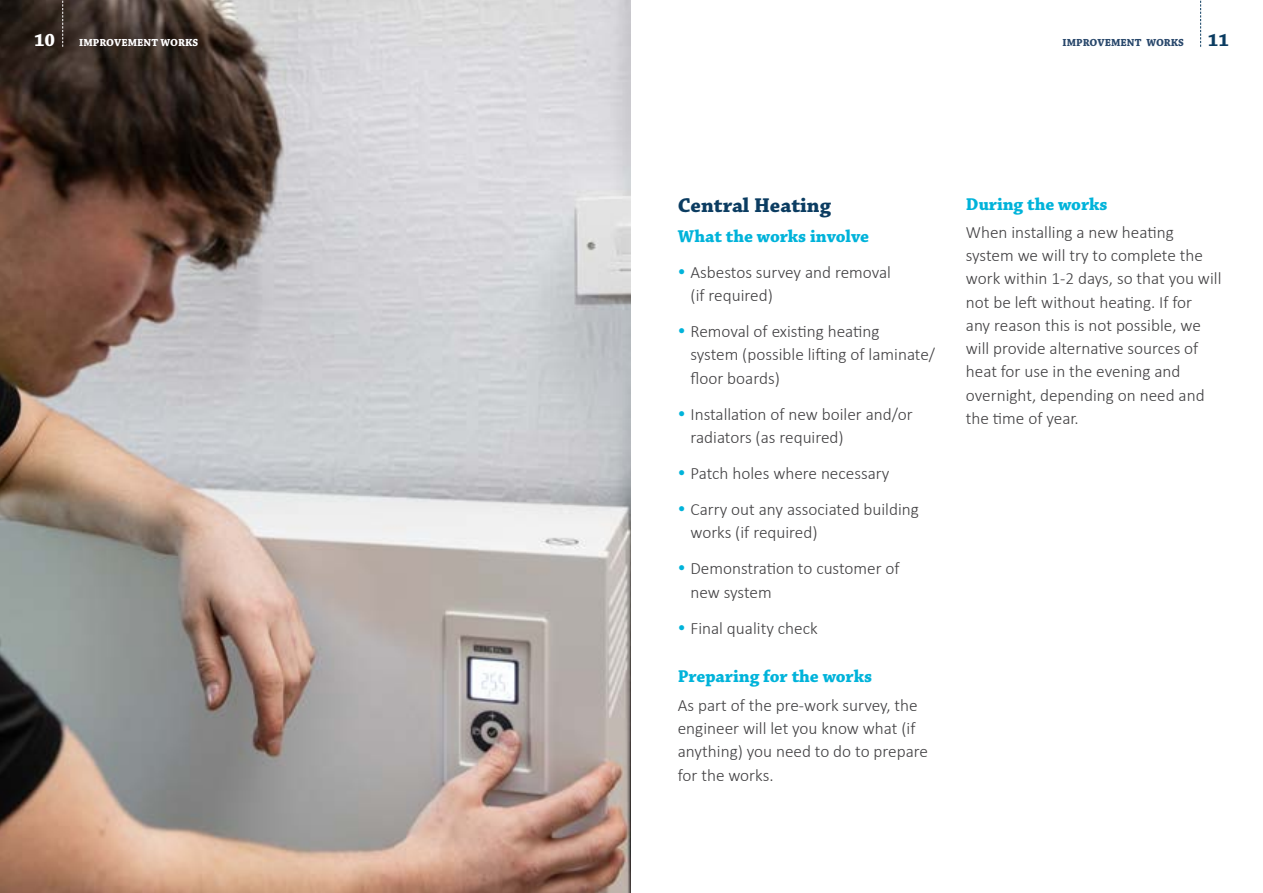
<style>
.page{position:relative;width:1263px;height:893px;background:#fff}
.page>*{position:absolute;margin:0;border:0;box-sizing:border-box;transform-origin:0 0}
.t1{font:700 21px "Chaparral Pro";color:#0b3c61}
.t2{font:700 18.9px "Chaparral Pro";color:#fff}
.t3{font:700 18.9px "Chaparral Pro";color:#0b3c61}
.t4{font:700 18px "Chaparral Pro";letter-spacing:-.005em;color:#00b3da}
.t5{font:300 17.25px/23.2px "Calibri";color:#414042}
.t6{font:700 10.8px "Chaparral Pro";color:#fff}
.t7{font:700 10.8px "Chaparral Pro";color:#28476b}
</style>
<div class="page">
<img style="left:0;top:0;width:631px;height:893px">
<svg style="left:1200px;top:0;width:1px;height:47px"></svg>
<svg style="left:62px;top:0;width:1px;height:47px"></svg>
<p class="t2" style="left:34px;top:29px;width:23px">10</p>
<p class="t6" style="left:79px;top:36px;width:120px">IMPROVEMENT WORKS</p>
<p class="t7" style="left:1062px;top:36px;width:123px">IMPROVEMENT WORKS</p>
<p class="t3" style="left:1208px;top:29px;width:23px">11</p>
<p class="t1" style="left:678px;top:193px;width:155px">Central Heating</p>
<p class="t4" style="left:678px;top:226px;width:193px">What the works involve</p>
<p class="t5" style="left:690px;top:260px;width:202px">Asbestos survey and removal (if required)</p>
<p class="t5" style="left:690px;top:320px;width:246px">Removal of existing heating<br>system (possible lifting of laminate/ floor boards)</p>
<p class="t5" style="left:690px;top:402px;width:224px">Installation of new boiler and/or radiators (as required)</p>
<p class="t5" style="left:690px;top:455px;width:230px;line-height:36px">Patch holes where necessary<br>Carry out any associated building</p>
<p class="t5" style="left:690px;top:514px;width:211px;line-height:36px">works (if required)<br>Demonstration to customer of</p>
<p class="t5" style="left:690px;top:574px;width:129px;line-height:36px">new system<br>Final quality check</p>
<p class="t4" style="left:678px;top:665px;width:196px">Preparing for the works</p>
<p class="t5" style="left:678px;top:693px;width:252px">As part of the pre-work survey, the engineer will let you know what (if anything) you need to do to prepare for the works.</p>
<p class="t4" style="left:966px;top:194px;width:143px">During the works</p>
<p class="t5" style="left:966px;top:220px;width:257px">When installing a new heating system we will try to complete the work within 1-2 days, so that you will not be left without heating. If for<br>any reason this is not possible, we will provide alternative sources of heat for use in the evening and overnight, depending on need and the time of year.</p>
</div>
